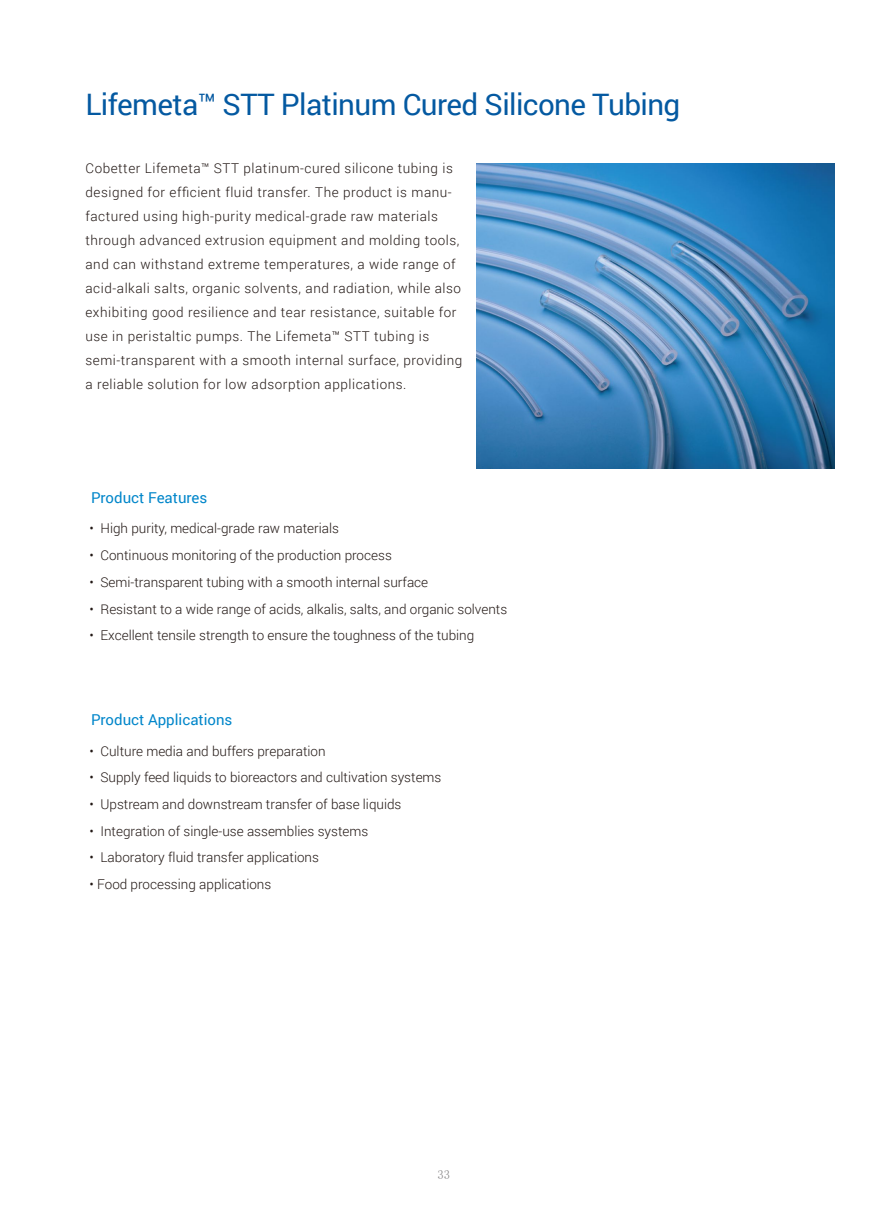
<style>
.page{position:relative;width:893px;height:1212px;background:#fff}
.page>*{position:absolute;margin:0;border:0;box-sizing:border-box;transform-origin:0 0}
.t1{font:29.55px "Roboto";letter-spacing:-.02em;color:#0459a1}
.t2{font:15px "Roboto";color:#0086ca}
.t3{font:300 13.5px/24px "Roboto";letter-spacing:.03em;color:#221815}
.t4{font:300 13.5px "Roboto";color:#221815}
.t5{font:12.6px "Alibaba Pu Hui Ti L";color:#807f80}
</style>
<div class="page">
<img style="left:476px;top:164px;width:358px;height:305px">
<h1 class="t1" style="left:85px;top:84px;width:596px">Lifemeta™ STT Platinum Cured Silicone Tubing</h1>
<p class="t3" style="left:85px;top:155px;width:378px">Cobetter Lifemeta™ STT platinum-cured silicone tubing is designed for efficient fluid transfer. The product is manu&shy;factured using high-purity medical-grade raw materials through advanced extrusion equipment and molding tools, and can withstand extreme temperatures, a wide range of acid-alkali salts, organic solvents, and radiation, while also exhibiting good resilience and tear resistance, suitable for use in peristaltic pumps. The Lifemeta™ STT tubing is semi-transparent with a smooth internal surface, providing a reliable solution for low adsorption applications.</p>
<p class="t2" style="left:91px;top:487px;width:118px">Product Features</p>
<p class="t4" style="left:90px;top:519px;width:251px">• High purity, medical-grade raw materials</p>
<p class="t4" style="left:90px;top:546px;width:304px">• Continuous monitoring of the production process</p>
<p class="t4" style="left:90px;top:573px;width:340px">• Semi-transparent tubing with a smooth internal surface</p>
<p class="t4" style="left:90px;top:599px;width:419px">• Resistant to a wide range of acids, alkalis, salts, and organic solvents</p>
<p class="t4" style="left:90px;top:626px;width:386px">• Excellent tensile strength to ensure the toughness of the tubing</p>
<p class="t2" style="left:91px;top:709px;width:143px">Product Applications</p>
<p class="t4" style="left:90px;top:741px;width:238px">• Culture media and buffers preparation</p>
<p class="t4" style="left:90px;top:768px;width:353px">• Supply feed liquids to bioreactors and cultivation systems</p>
<p class="t4" style="left:90px;top:795px;width:313px">• Upstream and downstream transfer of base liquids</p>
<p class="t4" style="left:90px;top:821px;width:280px">• Integration of single-use assemblies systems</p>
<p class="t4" style="left:90px;top:848px;width:231px">• Laboratory fluid transfer applications</p>
<p class="t4" style="left:90px;top:875px;width:183px">• Food processing applications</p>
<p class="t5" style="left:438px;top:1168px;width:14px">33</p>
</div>
